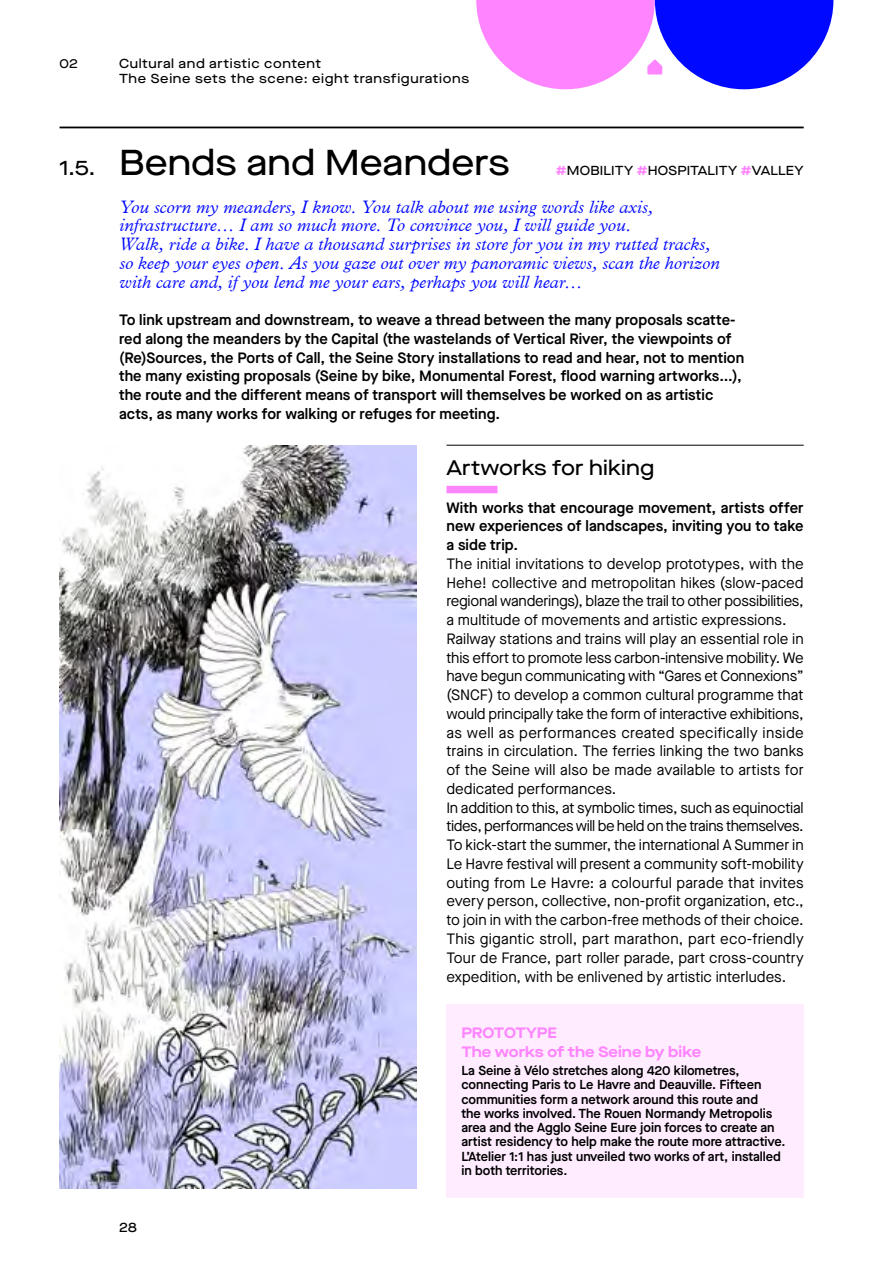
<style>
.page{position:relative;width:893px;height:1263px;background:#fff}
.page>*{position:absolute;margin:0;border:0;box-sizing:border-box;transform-origin:0 0}
._01_Titre_Niveau2{font:500 36px "Maison Neue Ext";letter-spacing:.005em;color:#000}
._04_PartTwo_InterA_F{font:500 21px "Maison Neue Ext";letter-spacing:.005em;color:#000}
.LaSeine_Texte{font:italic 300 18px/18.8px "Plantin MT Pro";color:#0008ff}
._00_TexteCourant{font:15px/18.8px "Maison Neue";letter-spacing:-.005em;color:#000;text-align:justify}
._23_Recit_Chapitre_I{font:600 15px/18.8px "Maison Neue";letter-spacing:.005em;color:#000}
._00_TexteCourant-2{font:600 15px/18.8px "Maison Neue";letter-spacing:.005em;color:#000;text-align:justify}
.Encart_Proto_Titre{font:700 15px "Maison Neue Ext";letter-spacing:-.005em;color:#ff84ff}
.Encart_Proto_Texte{font:600 13.05px/14.2px "Maison Neue";color:#000}
._01_Titre_Niveau2-2{font:500 13.05px/15px "Maison Neue Ext";letter-spacing:.05em;color:#000}
._01_Titre_Niveau2-3{font:500 13.05px "Maison Neue Ext";letter-spacing:.01em;color:#000}
.s1{font-size:21px}
.s2{font-weight:700;color:#ff84ff}
</style>
<div class="page">
<hr style="left:60px;top:127px;width:744px;height:1px;background:#000">
<hr style="left:446px;top:445px;width:358px;height:1px;background:#000">
<div style="left:446px;top:486px;width:51px;height:7px;background:#ff84ff"></div>
<div style="left:446px;top:1004px;width:358px;height:57px;background:#ffedff"></div>
<div style="left:446px;top:1061px;width:358px;height:118px;background:#ffedff"></div>
<div style="left:446px;top:1179px;width:358px;height:19px;background:#ffedff"></div>
<img style="left:60px;top:445px;width:357px;height:743px">
<svg style="left:476px;top:0;width:357px;height:89px"></svg>
<p class="_01_Titre_Niveau2-2" style="left:60px;top:56px;width:20px">02</p>
<p class="_01_Titre_Niveau2-2" style="left:119px;top:56px;width:352px">Cultural and artistic content<br>The Seine sets the scene: eight transfigurations</p>
<p class="_01_Titre_Niveau2" style="left:60px;top:138px;width:452px"><span class="s1">1.5.</span> Bends and Meanders</p>
<p class="_01_Titre_Niveau2-3" style="left:556px;top:162px;width:250px"><span class="s2">#</span>MOBILITY <span class="s2">#</span>HOSPITALITY <span class="s2">#</span>VALLEY</p>
<p class="LaSeine_Texte" style="left:119px;top:198px;width:602px">You scorn my meanders, I know. You talk about me using words like axis, infrastructure… I am so much more. To convince you, I will guide you.<br>Walk, ride a bike. I have a thousand surprises in store for you in my rutted tracks, so keep your eyes open. As you gaze out over my panoramic views, scan the horizon with care and, if you lend me your ears, perhaps you will hear…</p>
<p class="_23_Recit_Chapitre_I" style="left:119px;top:310px;width:627px">To link upstream and downstream, to weave a thread between the many proposals scatte&shy;red along the meanders by the Capital (the wastelands of Vertical River, the viewpoints of (Re)Sources, the Ports of Call, the Seine Story installations to read and hear, not to mention the many existing proposals (Seine by bike, Monumental Forest, flood warning artworks...), the route and the different means of transport will themselves be worked on as artistic acts, as many works for walking or refuges for meeting.</p>
<p class="_04_PartTwo_InterA_F" style="left:446px;top:454px;width:209px">Artworks for hiking</p>
<p class="_00_TexteCourant-2" style="left:446px;top:498px;width:359px">With works that encourage movement, artists offer new experiences of landscapes, inviting you to take a side trip.</p>
<p class="_00_TexteCourant" style="left:446px;top:554px;width:359px">The initial invitations to develop prototypes, with the Hehe! collective and metropolitan hikes (slow-paced regional wanderings), blaze the trail to other possibilities, a multitude of movements and artistic expressions.</p>
<p class="_00_TexteCourant" style="left:446px;top:629px;width:359px">Railway stations and trains will play an essential role in this effort to promote less carbon-intensive mobility. We have begun communicating with “Gares et Connexions” (SNCF) to develop a common cultural programme that would principally take the form of interactive exhibitions, as well as performances created specifically inside trains in circulation. The ferries linking the two banks of the Seine will also be made available to artists for dedicated performances.</p>
<p class="_00_TexteCourant" style="left:446px;top:798px;width:359px">In addition to this, at symbolic times, such as equinoctial tides, performances will be held on the trains themselves.</p>
<p class="_00_TexteCourant" style="left:446px;top:835px;width:359px">To kick-start the summer, the international A Summer in Le Havre festival will present a community soft-mobility outing from Le Havre: a colourful parade that invites every person, collective, non-profit organization, etc., to join in with the carbon-free methods of their choice.<br>This gigantic stroll, part marathon, part eco-friendly Tour de France, part roller parade, part cross-country expedition, with be enlivened by artistic interludes.</p>
<p class="_01_Titre_Niveau2-2" style="left:119px;top:1220px;width:19px">28</p>
<p class="Encart_Proto_Titre" style="left:461px;top:1022px;width:97px">PROTOTYPE</p>
<p class="Encart_Proto_Titre" style="left:461px;top:1040px;width:241px">The works of the Seine by bike</p>
<p class="Encart_Proto_Texte" style="left:461px;top:1063px;width:326px">La Seine à Vélo stretches along 420 kilometres, connecting Paris to Le Havre and Deauville. Fifteen communities form a network around this route and<br>the works involved. The Rouen Normandy Metropolis area and the Agglo Seine Eure join forces to create an artist residency to help make the route more attractive.<br>L’Atelier 1:1 has just unveiled two works of art, installed in both territories.</p>
</div>
